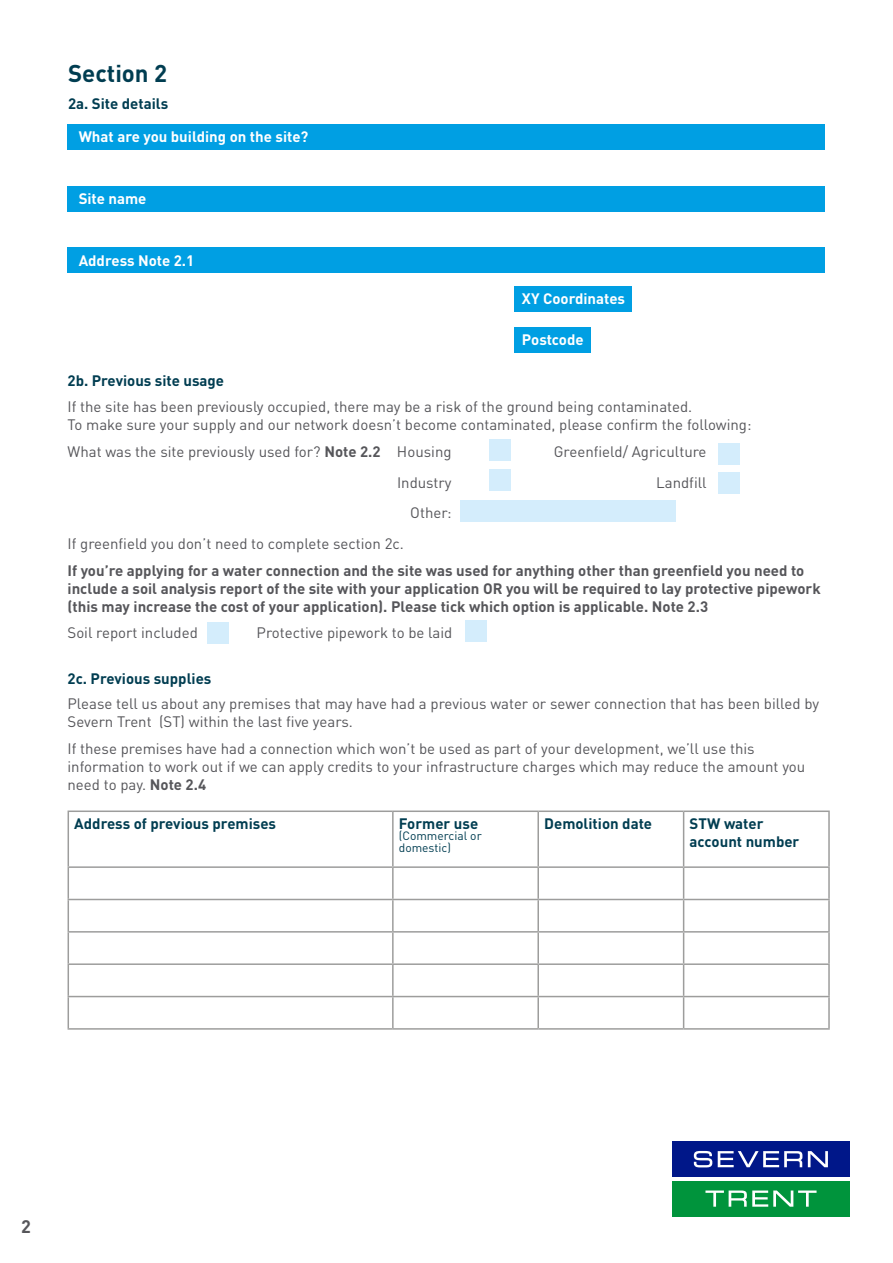
<style>
.page{position:relative;width:893px;height:1263px;background:#fff}
.page>*{position:absolute;margin:0;border:0;box-sizing:border-box;transform-origin:0 0}
.t1{font:700 24px "DINOT";color:#003d51}
.t2{font:700 18px "DINOT";color:#56565a}
.t3{font:15px/18px "DINOT";color:#56565a}
.t4{font:700 15px/18px "DINOT";color:#56565a}
.t5{font:700 15px/18px "DINOT";color:#003d51}
.t6{font:700 15px "DINOT";color:#fff}
.t7{font:12px/11.4px "DINOT";color:#003d51}
.s1{font-weight:700}
</style>
<div class="page">
<svg style="left:69px;top:812px;width:759px;height:216px"></svg>
<hr style="left:68px;top:810px;width:325px;height:2px;background:#9d9d9c">
<hr style="left:68px;top:812px;width:1px;height:54px;background:#9d9d9c">
<hr style="left:393px;top:810px;width:145px;height:2px;background:#9d9d9c">
<hr style="left:392px;top:812px;width:2px;height:54px;background:#9d9d9c">
<hr style="left:538px;top:810px;width:146px;height:2px;background:#9d9d9c">
<hr style="left:537px;top:812px;width:2px;height:54px;background:#9d9d9c">
<hr style="left:684px;top:810px;width:146px;height:2px;background:#9d9d9c">
<hr style="left:683px;top:812px;width:1px;height:54px;background:#9d9d9c">
<hr style="left:828px;top:812px;width:2px;height:54px;background:#9d9d9c">
<hr style="left:68px;top:866px;width:325px;height:2px;background:#9d9d9c">
<hr style="left:68px;top:868px;width:1px;height:31px;background:#9d9d9c">
<hr style="left:393px;top:866px;width:145px;height:2px;background:#9d9d9c">
<hr style="left:392px;top:868px;width:2px;height:31px;background:#9d9d9c">
<hr style="left:538px;top:866px;width:146px;height:2px;background:#9d9d9c">
<hr style="left:537px;top:868px;width:2px;height:31px;background:#9d9d9c">
<hr style="left:684px;top:866px;width:146px;height:2px;background:#9d9d9c">
<hr style="left:683px;top:868px;width:1px;height:31px;background:#9d9d9c">
<hr style="left:828px;top:868px;width:2px;height:31px;background:#9d9d9c">
<hr style="left:68px;top:899px;width:325px;height:1px;background:#9d9d9c">
<hr style="left:68px;top:900px;width:1px;height:31px;background:#9d9d9c">
<hr style="left:393px;top:899px;width:145px;height:1px;background:#9d9d9c">
<hr style="left:392px;top:900px;width:2px;height:31px;background:#9d9d9c">
<hr style="left:538px;top:899px;width:146px;height:1px;background:#9d9d9c">
<hr style="left:537px;top:900px;width:2px;height:31px;background:#9d9d9c">
<hr style="left:684px;top:899px;width:146px;height:1px;background:#9d9d9c">
<hr style="left:683px;top:900px;width:1px;height:31px;background:#9d9d9c">
<hr style="left:828px;top:900px;width:2px;height:31px;background:#9d9d9c">
<hr style="left:68px;top:931px;width:325px;height:1px;background:#9d9d9c">
<hr style="left:68px;top:932px;width:1px;height:31px;background:#9d9d9c">
<hr style="left:393px;top:931px;width:145px;height:1px;background:#9d9d9c">
<hr style="left:392px;top:932px;width:2px;height:31px;background:#9d9d9c">
<hr style="left:538px;top:931px;width:146px;height:1px;background:#9d9d9c">
<hr style="left:537px;top:932px;width:2px;height:31px;background:#9d9d9c">
<hr style="left:684px;top:931px;width:146px;height:1px;background:#9d9d9c">
<hr style="left:683px;top:932px;width:1px;height:31px;background:#9d9d9c">
<hr style="left:828px;top:932px;width:2px;height:31px;background:#9d9d9c">
<hr style="left:68px;top:963px;width:325px;height:2px;background:#9d9d9c">
<hr style="left:68px;top:965px;width:1px;height:31px;background:#9d9d9c">
<hr style="left:393px;top:963px;width:145px;height:2px;background:#9d9d9c">
<hr style="left:392px;top:965px;width:2px;height:31px;background:#9d9d9c">
<hr style="left:538px;top:963px;width:146px;height:2px;background:#9d9d9c">
<hr style="left:537px;top:965px;width:2px;height:31px;background:#9d9d9c">
<hr style="left:684px;top:963px;width:146px;height:2px;background:#9d9d9c">
<hr style="left:683px;top:965px;width:1px;height:31px;background:#9d9d9c">
<hr style="left:828px;top:965px;width:2px;height:31px;background:#9d9d9c">
<hr style="left:68px;top:996px;width:325px;height:1px;background:#9d9d9c">
<hr style="left:68px;top:997px;width:1px;height:31px;background:#9d9d9c">
<hr style="left:393px;top:996px;width:145px;height:1px;background:#9d9d9c">
<hr style="left:392px;top:997px;width:2px;height:31px;background:#9d9d9c">
<hr style="left:538px;top:996px;width:146px;height:1px;background:#9d9d9c">
<hr style="left:537px;top:997px;width:2px;height:31px;background:#9d9d9c">
<hr style="left:684px;top:996px;width:146px;height:1px;background:#9d9d9c">
<hr style="left:683px;top:997px;width:1px;height:31px;background:#9d9d9c">
<hr style="left:828px;top:997px;width:2px;height:31px;background:#9d9d9c">
<hr style="left:68px;top:1028px;width:325px;height:2px;background:#9d9d9c">
<hr style="left:393px;top:1028px;width:145px;height:2px;background:#9d9d9c">
<hr style="left:538px;top:1028px;width:146px;height:2px;background:#9d9d9c">
<hr style="left:684px;top:1028px;width:146px;height:2px;background:#9d9d9c">
<div style="left:68px;top:124px;width:757px;height:26px;background:#009fe3"></div>
<div style="left:68px;top:186px;width:757px;height:26px;background:#009fe3"></div>
<div style="left:68px;top:248px;width:757px;height:25px;background:#009fe3"></div>
<div style="left:514px;top:327px;width:77px;height:26px;background:#009fe3"></div>
<div style="left:514px;top:286px;width:118px;height:25px;background:#009fe3"></div>
<svg style="left:672px;top:1141px;width:178px;height:76px"></svg>
<div style="left:672px;top:1142px;width:177px;height:35px;background:#001789"></div>
<div style="left:672px;top:1181px;width:177px;height:35px;background:#00943c"></div>
<svg style="left:694px;top:1151px;width:18px;height:16px"></svg>
<svg style="left:718px;top:1151px;width:84px;height:16px"></svg>
<svg style="left:808px;top:1151px;width:20px;height:16px"></svg>
<svg style="left:705px;top:1190px;width:111px;height:17px"></svg>
<div style="left:207px;top:622px;width:21px;height:21px;background:#d4edfc"></div>
<div style="left:465px;top:620px;width:21px;height:22px;background:#d4edfc"></div>
<div style="left:489px;top:440px;width:22px;height:21px;background:#d4edfc"></div>
<div style="left:489px;top:470px;width:22px;height:21px;background:#d4edfc"></div>
<div style="left:718px;top:443px;width:21px;height:21px;background:#d4edfc"></div>
<div style="left:460px;top:500px;width:216px;height:21px;background:#d4edfc"></div>
<div style="left:718px;top:473px;width:21px;height:21px;background:#d4edfc"></div>
<h1 class="t1" style="left:68px;top:58px;width:101px">Section 2</h1>
<p class="t5" style="left:68px;top:94px;width:102px">2a. Site details</p>
<p class="t6" style="left:79px;top:127px;width:231px">What are you building on the site?</p>
<p class="t6" style="left:79px;top:189px;width:69px">Site name</p>
<p class="t6" style="left:79px;top:250px;width:117px">Address Note 2.1</p>
<p class="t6" style="left:522px;top:289px;width:105px">XY Coordinates</p>
<p class="t6" style="left:522px;top:330px;width:63px">Postcode</p>
<p class="t5" style="left:68px;top:371px;width:158px">2b. Previous site usage</p>
<p class="t3" style="left:68px;top:398px;width:685px">If the site has been previously occupied, there may be a risk of the ground being contaminated.<br>To make sure your supply and our network doesn’t become contaminated, please confirm the following:</p>
<p class="t3" style="left:68px;top:442px;width:385px">What was the site previously used for? <span class="s1">Note 2.2</span> Housing</p>
<p class="t3" style="left:554px;top:442px;width:154px">Greenfield/ Agriculture</p>
<p class="t3" style="left:397px;top:473px;width:56px">Industry</p>
<p class="t3" style="left:656px;top:473px;width:52px">Landfill</p>
<p class="t3" style="left:410px;top:504px;width:43px">Other:</p>
<p class="t3" style="left:68px;top:534px;width:338px">If greenfield you don’t need to complete section 2c.</p>
<p class="t4" style="left:68px;top:561px;width:755px">If you’re applying for a water connection and the site was used for anything other than greenfield you need to include a soil analysis report of the site with your application OR you will be required to lay protective pipework (this may increase the cost of your application). Please tick which option is applicable. Note 2.3</p>
<p class="t3" style="left:68px;top:623px;width:132px">Soil report included</p>
<p class="t3" style="left:257px;top:623px;width:197px">Protective pipework to be laid</p>
<p class="t5" style="left:68px;top:669px;width:145px">2c. Previous supplies</p>
<p class="t3" style="left:68px;top:695px;width:753px">Please tell us about any premises that may have had a previous water or sewer connection that has been billed by<br>Severn Trent (ST) within the last five years.</p>
<p class="t3" style="left:68px;top:739px;width:739px">If these premises have had a connection which won’t be used as part of your development, we’ll use this information to work out if we can apply credits to your infrastructure charges which may reduce the amount you need to pay. <span class="s1">Note 2.4</span></p>
<p class="t5" style="left:74px;top:814px;width:203px">Address of previous premises</p>
<p class="t5" style="left:399px;top:814px;width:81px">Former use</p>
<p class="t7" style="left:399px;top:830px;width:84px">(Commercial or domestic)</p>
<p class="t5" style="left:544px;top:814px;width:109px">Demolition date</p>
<p class="t5" style="left:690px;top:814px;width:111px">STW water account number</p>
<p class="t2" style="left:21px;top:1214px;width:11px">2</p>
</div>
